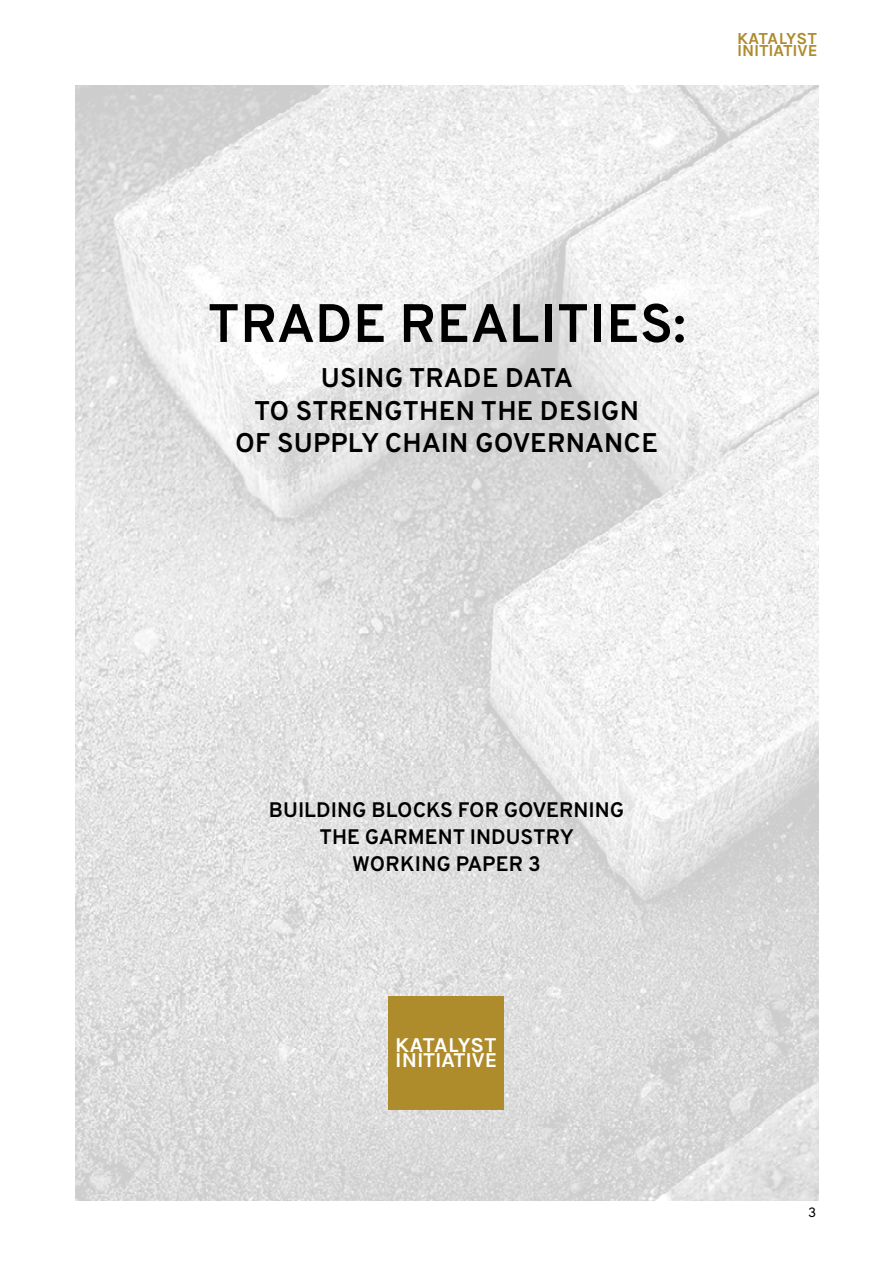
<style>
.page{position:relative;width:893px;height:1263px;background:#fff}
.page>*{position:absolute;margin:0;border:0;box-sizing:border-box;transform-origin:0 0}
.t1{font:700 54px "Overpass";letter-spacing:.01em;color:#000}
.t2{font:700 27px/32.4px "Overpass";letter-spacing:.01em;color:#000;text-align:center}
.t3{font:700 21.3px "Karmilla";color:#fff}
.t4{font:700 21px/27px "Overpass";color:#000;text-align:center}
.t5{font:700 16.95px "Karmilla";color:#ae8b2b}
.t6{font:13.5px "Overpass";color:#000}
</style>
<div class="page">
<img style="left:76px;top:85px;width:743px;height:1116px">
<div style="left:389px;top:997px;width:115px;height:113px;background:#ae8b2b"></div>
<p class="t5" style="left:737px;top:28px;width:81px">KATALYST</p>
<p class="t5" style="left:737px;top:40px;width:82px">INITIATIVE</p>
<h1 class="t1" style="left:207px;top:290px;width:480px">TRADE REALITIES:</h1>
<p class="t2" style="left:235px;top:362px;width:424px">USING TRADE DATA<br>TO STRENGTHEN THE DESIGN<br>OF SUPPLY CHAIN GOVERNANCE</p>
<p class="t4" style="left:269px;top:797px;width:357px">BUILDING BLOCKS FOR GOVERNING<br>THE GARMENT INDUSTRY<br>WORKING PAPER 3</p>
<p class="t3" style="left:395px;top:1031px;width:102px">KATALYST</p>
<p class="t3" style="left:395px;top:1046px;width:104px">INITIATIVE</p>
<p class="t6" style="left:808px;top:1204px;width:10px">3</p>
</div>
